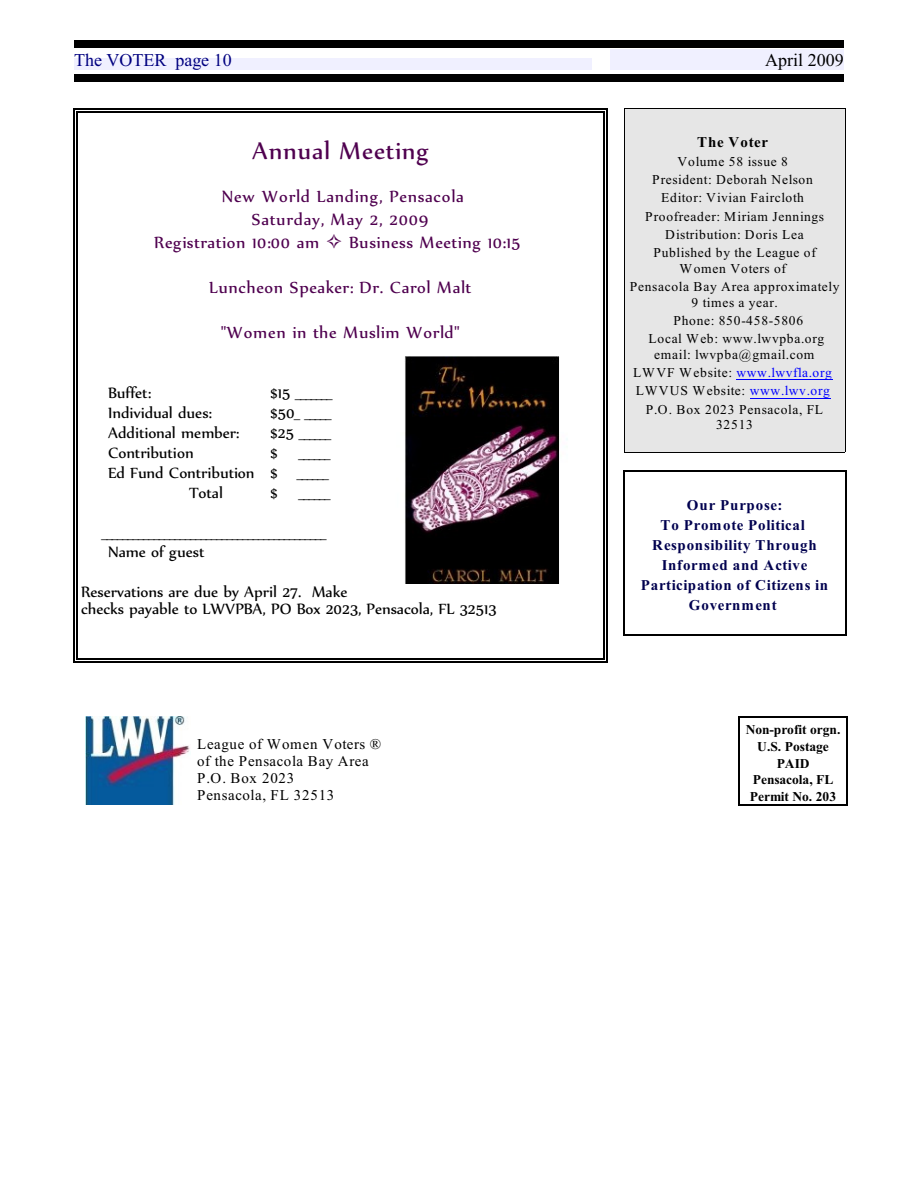
<style>
.page{position:relative;width:918px;height:1188px;background:#fff}
.page>*{position:absolute;margin:0;border:0;box-sizing:border-box;transform-origin:0 0}
.t1{font:28.5px "Nyala";letter-spacing:.03em;color:#4f004f}
.t2{font:19.5px "Nyala";letter-spacing:.035em;color:#4f004f}
.t3{font:18px/19.8px "Nyala";color:#000}
.t4{font:18px "Times New Roman";color:#000080}
.t5{font:18px "Times New Roman";color:#000}
.t6{font:700 15px/20px "Times New Roman";letter-spacing:.05em;color:#00004f;text-align:center}
.t7{font:15px/17.1px "Times New Roman";letter-spacing:.04em;color:#000}
.t8{font:700 15px "Times New Roman";letter-spacing:.055em;color:#000}
.t9{font:13.5px/18.3px "Times New Roman";letter-spacing:.05em;color:#000;text-align:center}
.t10{font:700 13.5px/16.8px "Times New Roman";color:#000;text-align:center}
.s1{color:#00f}
</style>
<div class="page">
<div style="left:74px;top:40px;width:527px;height:8px;background:#000"></div>
<div style="left:601px;top:40px;width:242px;height:8px;background:#000"></div>
<div style="left:74px;top:75px;width:527px;height:7px;background:#000"></div>
<div style="left:601px;top:75px;width:242px;height:7px;background:#000"></div>
<div style="left:74px;top:58px;width:517px;height:12px;background:#f0f0ff"></div>
<div style="left:610px;top:50px;width:233px;height:20px;background:#f0f0ff"></div>
<hr style="left:77px;top:111px;width:528px;height:2px;background:#000">
<svg style="left:74px;top:110px;width:4px;height:28px"></svg>
<svg style="left:604px;top:110px;width:4px;height:28px"></svg>
<hr style="left:74px;top:109px;width:534px;height:1px;background:#000">
<hr style="left:77px;top:134px;width:1px;height:31px;background:#000">
<hr style="left:604px;top:134px;width:1px;height:31px;background:#000">
<hr style="left:74px;top:130px;width:1px;height:40px;background:#000">
<hr style="left:607px;top:130px;width:1px;height:40px;background:#000">
<svg style="left:74px;top:161px;width:4px;height:426px"></svg>
<svg style="left:604px;top:161px;width:4px;height:426px"></svg>
<hr style="left:77px;top:583px;width:1px;height:36px;background:#000">
<hr style="left:604px;top:583px;width:1px;height:36px;background:#000">
<hr style="left:74px;top:578px;width:1px;height:46px;background:#000">
<hr style="left:607px;top:578px;width:1px;height:46px;background:#000">
<hr style="left:77px;top:659px;width:528px;height:1px;background:#000">
<svg style="left:74px;top:615px;width:4px;height:46px"></svg>
<svg style="left:604px;top:615px;width:4px;height:46px"></svg>
<hr style="left:74px;top:661px;width:534px;height:2px;background:#000">
<div style="left:625px;top:109px;width:220px;height:22px;background:#e6e6e6"></div>
<div style="left:625px;top:132px;width:220px;height:19px;background:#e6e6e6"></div>
<div style="left:625px;top:152px;width:220px;height:18px;background:#e6e6e6"></div>
<div style="left:625px;top:170px;width:220px;height:18px;background:#e6e6e6"></div>
<div style="left:625px;top:188px;width:220px;height:18px;background:#e6e6e6"></div>
<div style="left:625px;top:207px;width:220px;height:18px;background:#e6e6e6"></div>
<div style="left:625px;top:225px;width:220px;height:18px;background:#e6e6e6"></div>
<div style="left:625px;top:243px;width:220px;height:34px;background:#e6e6e6"></div>
<div style="left:625px;top:277px;width:220px;height:34px;background:#e6e6e6"></div>
<div style="left:625px;top:311px;width:220px;height:18px;background:#e6e6e6"></div>
<div style="left:625px;top:329px;width:220px;height:34px;background:#e6e6e6"></div>
<div style="left:625px;top:363px;width:220px;height:18px;background:#e6e6e6"></div>
<div style="left:625px;top:381px;width:220px;height:19px;background:#e6e6e6"></div>
<div style="left:625px;top:400px;width:220px;height:33px;background:#e6e6e6"></div>
<div style="left:625px;top:433px;width:220px;height:19px;background:#e6e6e6"></div>
<hr style="left:623px;top:471px;width:2px;height:25px;background:#000">
<hr style="left:845px;top:471px;width:2px;height:25px;background:#000">
<hr style="left:623px;top:471px;width:224px;height:1px;background:#000">
<hr style="left:623px;top:494px;width:2px;height:22px;background:#000">
<hr style="left:845px;top:494px;width:2px;height:22px;background:#000">
<hr style="left:623px;top:514px;width:2px;height:22px;background:#000">
<hr style="left:845px;top:514px;width:2px;height:22px;background:#000">
<hr style="left:623px;top:534px;width:2px;height:22px;background:#000">
<hr style="left:845px;top:534px;width:2px;height:22px;background:#000">
<hr style="left:623px;top:553px;width:2px;height:23px;background:#000">
<hr style="left:845px;top:553px;width:2px;height:23px;background:#000">
<hr style="left:623px;top:573px;width:2px;height:23px;background:#000">
<hr style="left:845px;top:573px;width:2px;height:23px;background:#000">
<hr style="left:623px;top:593px;width:2px;height:23px;background:#000">
<hr style="left:845px;top:593px;width:2px;height:23px;background:#000">
<hr style="left:623px;top:613px;width:2px;height:22px;background:#000">
<hr style="left:845px;top:613px;width:2px;height:22px;background:#000">
<hr style="left:623px;top:634px;width:224px;height:1px;background:#000">
<hr style="left:738px;top:717px;width:110px;height:1px;background:#000">
<svg style="left:738px;top:718px;width:1px;height:86px"></svg>
<svg style="left:847px;top:718px;width:1px;height:86px"></svg>
<hr style="left:738px;top:804px;width:110px;height:1px;background:#000">
<hr style="left:736px;top:379px;width:97px;height:1px;background:#00f">
<hr style="left:750px;top:398px;width:81px;height:1px;background:#00f">
<img style="left:404px;top:357px;width:156px;height:227px">
<img style="left:85px;top:716px;width:105px;height:88px">
<h3 class="t4" style="left:74px;top:54px;width:159px">The VOTER page 10</h3>
<h3 class="t5" style="left:765px;top:54px;width:80px">April 2009</h3>
<h1 class="t1" style="left:252px;top:137px;width:178px">Annual Meeting</h1>
<h2 class="t2" style="left:222px;top:188px;width:244px">New World Landing, Pensacola</h2>
<h2 class="t2" style="left:252px;top:210px;width:178px">Saturday, May 2, 2009</h2>
<h2 class="t2" style="left:154px;top:233px;width:167px">Registration 10:00 am</h2>
<h2 class="t2" style="left:349px;top:233px;width:173px">Business Meeting 10:15</h2>
<h2 class="t2" style="left:209px;top:278px;width:264px">Luncheon Speaker: Dr. Carol Malt</h2>
<h2 class="t2" style="left:221px;top:324px;width:241px">"Women in the Muslim World"</h2>
<h3 class="t3" style="left:108px;top:383px;width:45px">Buffet:</h3>
<h3 class="t3" style="left:270px;top:383px;width:64px">$15 _______</h3>
<h3 class="t3" style="left:108px;top:403px;width:105px">Individual dues:</h3>
<h3 class="t3" style="left:270px;top:403px;width:63px">$50_ _____</h3>
<h3 class="t3" style="left:108px;top:423px;width:133px">Additional member:</h3>
<h3 class="t3" style="left:270px;top:423px;width:62px">$25 ______</h3>
<h3 class="t3" style="left:108px;top:443px;width:87px">Contribution</h3>
<h3 class="t3" style="left:270px;top:443px;width:61px">$ ______</h3>
<h3 class="t3" style="left:108px;top:463px;width:222px">Ed Fund Contribution $ ______</h3>
<h3 class="t3" style="left:189px;top:483px;width:36px">Total</h3>
<h3 class="t3" style="left:270px;top:483px;width:61px">$ ______</h3>
<h3 class="t3" style="left:108px;top:523px;width:220px;text-indent:-6px">___________________________________________<br>Name of guest</h3>
<h3 class="t3" style="left:81px;top:584px;width:417px;line-height:17px">Reservations are due by April 27. Make<br>checks payable to LWVPBA, PO Box 2023, Pensacola, FL 32513</h3>
<p class="t7" style="left:197px;top:737px;width:185px">League of Women Voters ® of the Pensacola Bay Area<br>P.O. Box 2023<br>Pensacola, FL 32513</p>
<p class="t8" style="left:697px;top:137px;width:72px">The Voter</p>
<p class="t9" style="left:645px;top:153px;width:180px">Volume 58 issue 8<br>President: Deborah Nelson<br>Editor: Vivian Faircloth<br>Proofreader: Miriam Jennings<br>Distribution: Doris Lea<br>Published by the League of</p>
<p class="t9" style="left:630px;top:260px;width:211px">Women Voters of<br>Pensacola Bay Area approximately</p>
<p class="t9" style="left:649px;top:294px;width:177px">9 times a year.<br>Phone: 850-458-5806<br>Local Web: www.lwvpba.org</p>
<p class="t9" style="left:633px;top:346px;width:200px">email: lwvpba@gmail.com<br>LWVF Website: <span class="s1">www.lwvfla.org<br></span>LWVUS Website: <span class="s1">www.lwv.org<br></span>P.O. Box 2023 Pensacola, FL</p>
<p class="t9" style="left:716px;top:417px;width:38px">32513</p>
<p class="t6" style="left:641px;top:497px;width:189px">Our Purpose:<br>To Promote Political<br>Responsibility Through<br>Informed and Active<br>Participation of Citizens in<br>Government</p>
<p class="t10" style="left:746px;top:722px;width:96px">Non-profit orgn.<br>U.S. Postage<br>PAID<br>Pensacola, FL<br>Permit No. 203</p>
</div>
